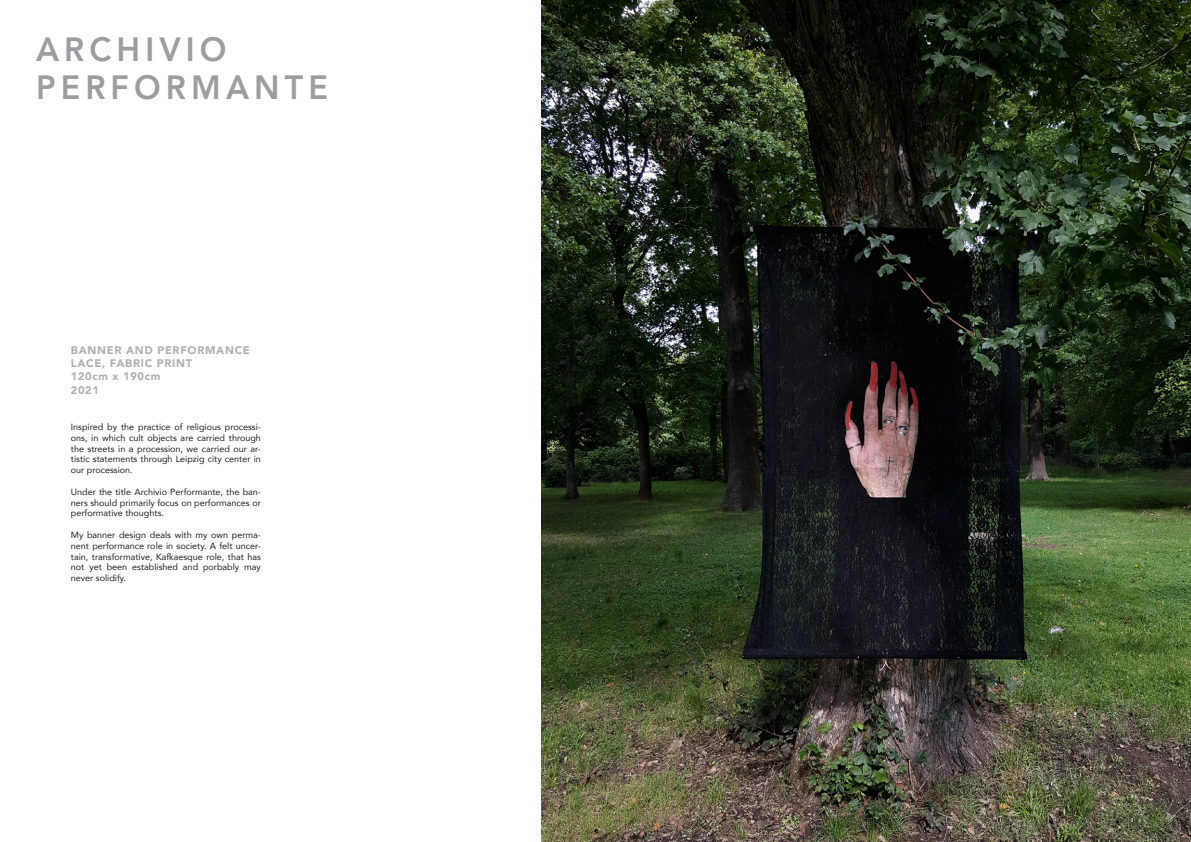
<style>
.page{position:relative;width:1191px;height:842px;background:#fff}
.page>*{position:absolute;margin:0;border:0;box-sizing:border-box;transform-origin:0 0}
.t1{font:800 33.6px/38.4px "Avenir";letter-spacing:.16em;color:#9b9da0;scale:.95 1}
.t2{font:900 11px "Avenir";letter-spacing:.06em;color:#b0b1b5}
.t3{font:9px/10.8px "Avenir";color:#231f20;text-align:justify}
</style>
<div class="page">
<img style="left:541px;top:0;width:650px;height:842px">
<p class="t1" style="left:36px;top:30px;width:309px">ARCHIVIO<br>PERFORMANTE</p>
<p class="t2" style="left:71px;top:340px;width:180px">BANNER AND PERFORMANCE</p>
<p class="t2" style="left:71px;top:353px;width:123px">LACE, FABRIC PRINT</p>
<p class="t2" style="left:71px;top:367px;width:91px">120cm x 190cm</p>
<p class="t2" style="left:71px;top:381px;width:30px">2021</p>
<p class="t3" style="left:71px;top:421px;width:191px">Inspired by the practice of religious processi&shy;ons, in which cult objects are carried through the streets in a procession, we carried our ar&shy;tistic statements through Leipzig city center in our procession.</p>
<p class="t3" style="left:71px;top:486px;width:191px">Under the title Archivio Performante, the ban&shy;ners should primarily focus on performances or performative thoughts.</p>
<p class="t3" style="left:71px;top:529px;width:191px">My banner design deals with my own perma&shy;nent performance role in society. A felt uncer&shy;tain, transformative, Kafkaesque role, that has not yet been established and porbably may never solidify.</p>
</div>
